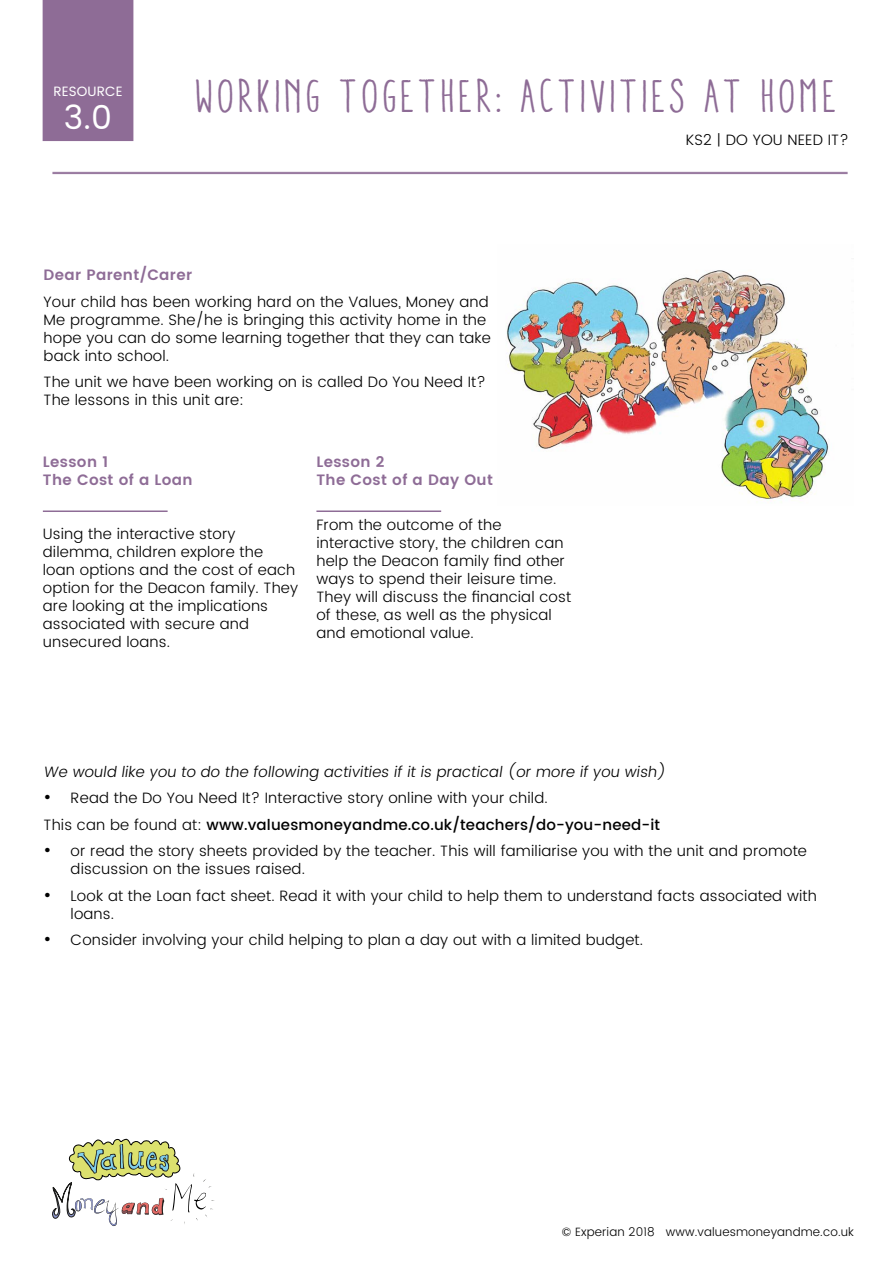
<style>
.page{position:relative;width:893px;height:1263px;background:#fff}
.page>*{position:absolute;margin:0;border:0;box-sizing:border-box;transform-origin:0 0}
.t1{font:condensed 46.5px "Aracne";letter-spacing:.075em;color:#8e6c96}
.t2{font:33px "Poppins";color:#fff}
.t3{font:300 15px/18px "Poppins";letter-spacing:.01em;color:#000}
.t4{font:600 15px/18px "Poppins";letter-spacing:.025em;color:#8e6c96}
.t5{font:13.5px "Poppins";letter-spacing:.01em;color:#fff}
.t6{font:300 12px "Poppins";letter-spacing:.01em;color:#000}
.s1{font-weight:400;font-size:18px}
.s2{font-weight:500}
</style>
<div class="page">
<div style="left:43px;top:0;width:90px;height:141px;background:#8e6c96"></div>
<hr style="left:52px;top:172px;width:796px;height:1px;background:#8e6c96">
<hr style="left:52px;top:173px;width:796px;height:1px;background:#8e6c96">
<svg style="left:52px;top:1138px;width:163px;height:88px"></svg>
<img style="left:506px;top:270px;width:323px;height:233px">
<hr style="left:43px;top:510px;width:125px;height:2px;background:#8e6c96">
<hr style="left:316px;top:510px;width:125px;height:2px;background:#8e6c96">
<p class="t5" style="left:53px;top:81px;width:71px">RESOURCE</p>
<h2 class="t2" style="left:64px;top:93px;width:50px">3.0</h2>
<h1 class="t1" style="left:196px;top:72px;width:643px">WORKING TOGETHER: ACTIVITIES AT HOME</h1>
<p class="t3" style="left:686px;top:132px;width:164px">KS2 | DO YOU NEED IT?</p>
<p class="t4" style="left:44px;top:267px;width:150px">Dear Parent/Carer</p>
<p class="t3" style="left:44px;top:293px;width:449px">Your child has been working hard on the Values, Money and Me programme. She/he is bringing this activity home in the hope you can do some learning together that they can take back into school.</p>
<p class="t3" style="left:44px;top:374px;width:444px">The unit we have been working on is called Do You Need It?<br>The lessons in this unit are:</p>
<p class="t4" style="left:43px;top:454px;width:151px">Lesson 1<br>The Cost of a Loan</p>
<p class="t3" style="left:43px;top:525px;width:257px">Using the interactive story dilemma, children explore the loan options and the cost of each option for the Deacon family. They are looking at the implications associated with secure and unsecured loans.</p>
<p class="t4" style="left:316px;top:454px;width:178px">Lesson 2<br>The Cost of a Day Out</p>
<p class="t3" style="left:316px;top:516px;width:256px">From the outcome of the interactive story, the children can help the Deacon family find other ways to spend their leisure time.<br>They will discuss the financial cost of these, as well as the physical and emotional value.</p>
<p class="t3" style="left:44px;top:763px;width:627px">We would like you to do the following activities if it is practical (or more if you wish)</p>
<p class="t3" style="left:44px;top:785px;width:618px;line-height:26.5px"><span class="s1">•</span> Read the Do You Need It? Interactive story online with your child.<br>This can be found at: <span class="s2">www.valuesmoneyandme.co.uk/teachers/do-you-need-it</span></p>
<p class="t3" style="left:71px;top:842px;width:738px;text-indent:-27px"><span class="s1">•</span> or read the story sheets provided by the teacher. This will familiarise you with the unit and promote discussion on the issues raised.</p>
<p class="t3" style="left:71px;top:887px;width:748px;text-indent:-27px"><span class="s1">•</span> Look at the Loan fact sheet. Read it with your child to help them to understand facts associated with loans.</p>
<p class="t3" style="left:44px;top:931px;width:601px"><span class="s1">•</span> Consider involving your child helping to plan a day out with a limited budget.</p>
<p class="t6" style="left:562px;top:1223px;width:293px">© Experian 2018 www.valuesmoneyandme.co.uk</p>
</div>
